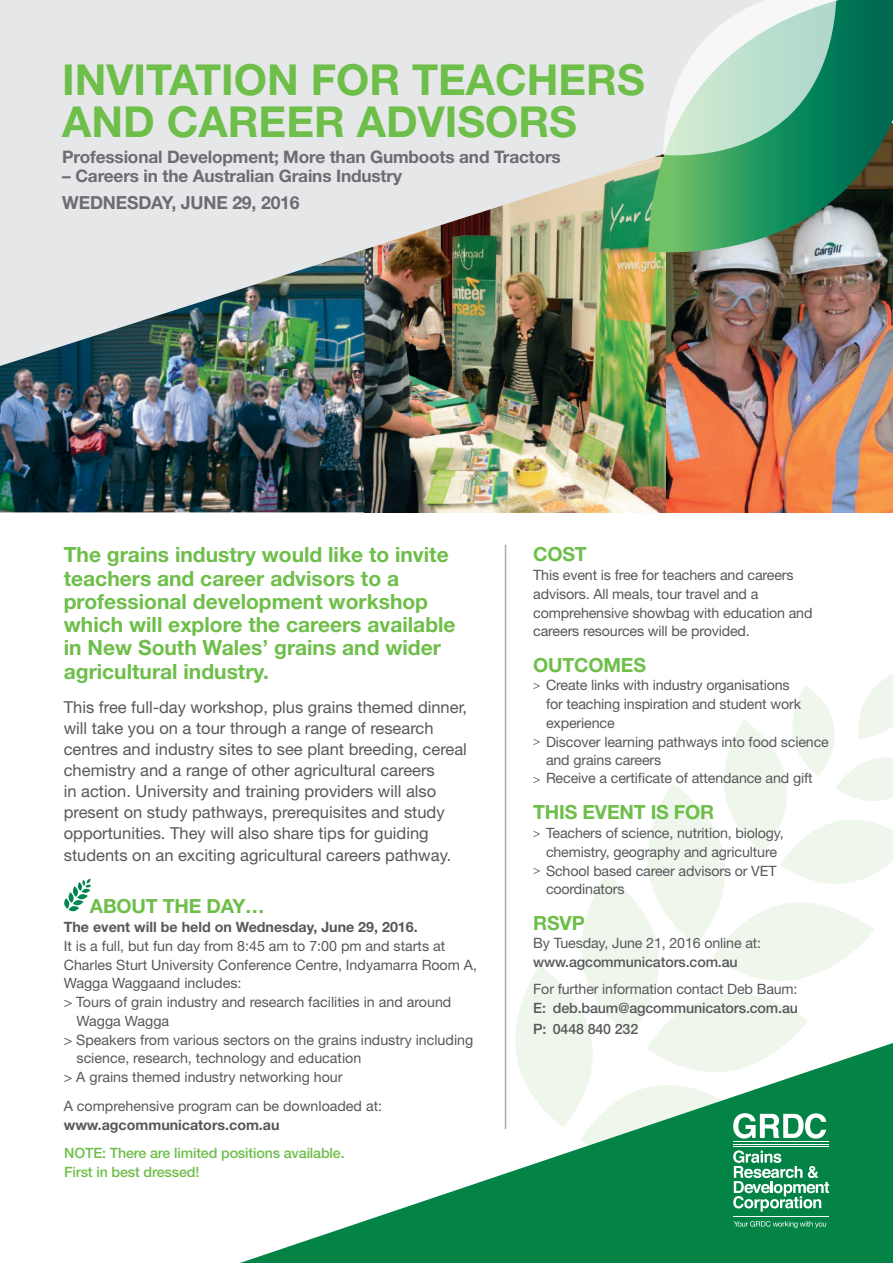
<style>
.page{position:relative;width:893px;height:1263px;background:#fff}
.page>*{position:absolute;margin:0;border:0;box-sizing:border-box;transform-origin:0 0}
.t1{font:700 42.75px/42.3px "Helvetica Neue";color:#6ebe4a}
.t2{font:700 21px/23.2px "Helvetica Neue";color:#6ebe4a}
.t3{font:700 19.5px "Helvetica Neue";letter-spacing:-.01em;color:#6ebe4a}
.t4{font:700 18px "Helvetica Neue";letter-spacing:-.01em;color:#6c6d70}
.t5{font:700 17.25px "Helvetica Neue";letter-spacing:-.01em;color:#6c6d70}
.t6{font:16.5px/21px "Helvetica Neue";color:#57585a}
.t7{font:14.25px/18.8px "Helvetica Neue";letter-spacing:-.01em;color:#57585a}
.t8{font:500 14.25px/20.9px "Helvetica Neue";letter-spacing:-.01em;color:#57585a}
.t9{font:700 14.25px "Helvetica Neue";color:#57585a}
.t10{font:500 14.25px/18.8px "Helvetica Neue";letter-spacing:-.01em;color:#6ebe4a}
.s1{font-size:12px}
</style>
<div class="page">
<img style="left:666px;top:366px;width:227px;height:146px">
<img style="left:365px;top:366px;width:301px;height:146px">
<img style="left:0;top:366px;width:365px;height:146px">
<svg style="left:240px;top:1043px;width:653px;height:220px"></svg>
<img style="left:0;top:0;width:893px;height:366px">
<svg style="left:648px;top:0;width:245px;height:256px;background:#47906b"></svg>
<svg style="left:663px;top:0;width:174px;height:158px"></svg>
<hr style="left:505px;top:545px;width:1px;height:584px;background:#a8a9ad">
<hr style="left:733px;top:1216px;width:96px;height:1px;background:#fff">
<svg style="left:515px;top:674px;width:378px;height:537px"></svg>
<svg style="left:734px;top:1221px;width:92px;height:7px"></svg>
<svg style="left:64px;top:878px;width:27px;height:33px"></svg>
<h1 class="t1" style="left:62px;top:58px;width:584px">INVITATION FOR TEACHERS<br>AND CAREER ADVISORS</h1>
<p class="t5" style="left:62px;top:146px;width:500px">Professional Development; More than Gumboots and Tractors</p>
<p class="t5" style="left:62px;top:165px;width:341px">– Careers in the Australian Grains Industry</p>
<p class="t4" style="left:62px;top:192px;width:239px">WEDNESDAY, JUNE 29, 2016</p>
<h2 class="t2" style="left:64px;top:543px;width:393px">The grains industry would like to invite teachers and career advisors to a professional development workshop which will explore the careers available in New South Wales’ grains and wider agricultural industry.</h2>
<p class="t6" style="left:64px;top:696px;width:405px">This free full-day workshop, plus grains themed dinner, will take you on a tour through a range of research centres and industry sites to see plant breeding, cereal chemistry and a range of other agricultural careers<br>in action. University and training providers will also present on study pathways, prerequisites and study opportunities. They will also share tips for guiding</p>
<p class="t6" style="left:64px;top:844px;width:389px">students on an exciting agricultural careers pathway.</p>
<h3 class="t3" style="left:90px;top:894px;width:176px">ABOUT THE DAY…</h3>
<p class="t9" style="left:64px;top:918px;width:355px">The event will be held on Wednesday, June 29, 2016.</p>
<p class="t7" style="left:64px;top:936px;width:383px">It is a full, but fun day from 8:45 am to 7:00 pm and starts at</p>
<p class="t7" style="left:64px;top:955px;width:415px">Charles Sturt University Conference Centre, Indyamarra Room A,</p>
<p class="t7" style="left:64px;top:974px;width:179px">Wagga Waggaand includes:</p>
<p class="t7" style="left:64px;top:992px;width:389px">&gt; Tours of grain industry and research facilities in and around</p>
<p class="t7" style="left:77px;top:1011px;width:94px">Wagga Wagga</p>
<p class="t7" style="left:64px;top:1030px;width:411px">&gt; Speakers from various sectors on the grains industry including</p>
<p class="t7" style="left:77px;top:1049px;width:286px">science, research, technology and education</p>
<p class="t7" style="left:64px;top:1067px;width:280px">&gt; A grains themed industry networking hour</p>
<p class="t7" style="left:64px;top:1097px;width:320px">A comprehensive program can be downloaded at:</p>
<p class="t9" style="left:64px;top:1116px;width:217px">www.agcommunicators.com.au</p>
<p class="t10" style="left:64px;top:1143px;width:282px">NOTE: There are limited positions available.<br>First in best dressed!</p>
<h3 class="t3" style="left:533px;top:542px;width:55px">COST</h3>
<p class="t7" style="left:533px;top:565px;width:281px">This event is free for teachers and careers advisors. All meals, tour travel and a comprehensive showbag with education and careers resources will be provided.</p>
<h3 class="t3" style="left:533px;top:652px;width:114px">OUTCOMES</h3>
<p class="t7" style="left:533px;top:676px;width:258px"><span class="s1">&gt;</span> Create links with industry organisations</p>
<p class="t7" style="left:546px;top:694px;width:257px">for teaching inspiration and student work</p>
<p class="t7" style="left:546px;top:713px;width:70px">experience</p>
<p class="t7" style="left:533px;top:732px;width:297px"><span class="s1">&gt;</span> Discover learning pathways into food science</p>
<p class="t7" style="left:546px;top:751px;width:117px">and grains careers</p>
<p class="t7" style="left:533px;top:768px;width:281px"><span class="s1">&gt;</span> Receive a certificate of attendance and gift</p>
<h3 class="t3" style="left:533px;top:800px;width:183px">THIS EVENT IS FOR</h3>
<p class="t7" style="left:533px;top:823px;width:252px"><span class="s1">&gt;</span> Teachers of science, nutrition, biology,</p>
<p class="t7" style="left:546px;top:842px;width:232px">chemistry, geography and agriculture</p>
<p class="t7" style="left:533px;top:861px;width:245px"><span class="s1">&gt;</span> School based career advisors or VET</p>
<p class="t7" style="left:546px;top:880px;width:80px">coordinators</p>
<h3 class="t3" style="left:533px;top:910px;width:53px">RSVP</h3>
<p class="t7" style="left:533px;top:934px;width:229px">By Tuesday, June 21, 2016 online at:</p>
<p class="t8" style="left:533px;top:951px;width:206px">www.agcommunicators.com.au</p>
<p class="t7" style="left:533px;top:980px;width:266px">For further information contact Deb Baum:</p>
<p class="t8" style="left:533px;top:997px;width:266px">E: deb.baum@agcommunicators.com.au<br>P: 0448 840 232</p>
</div>
